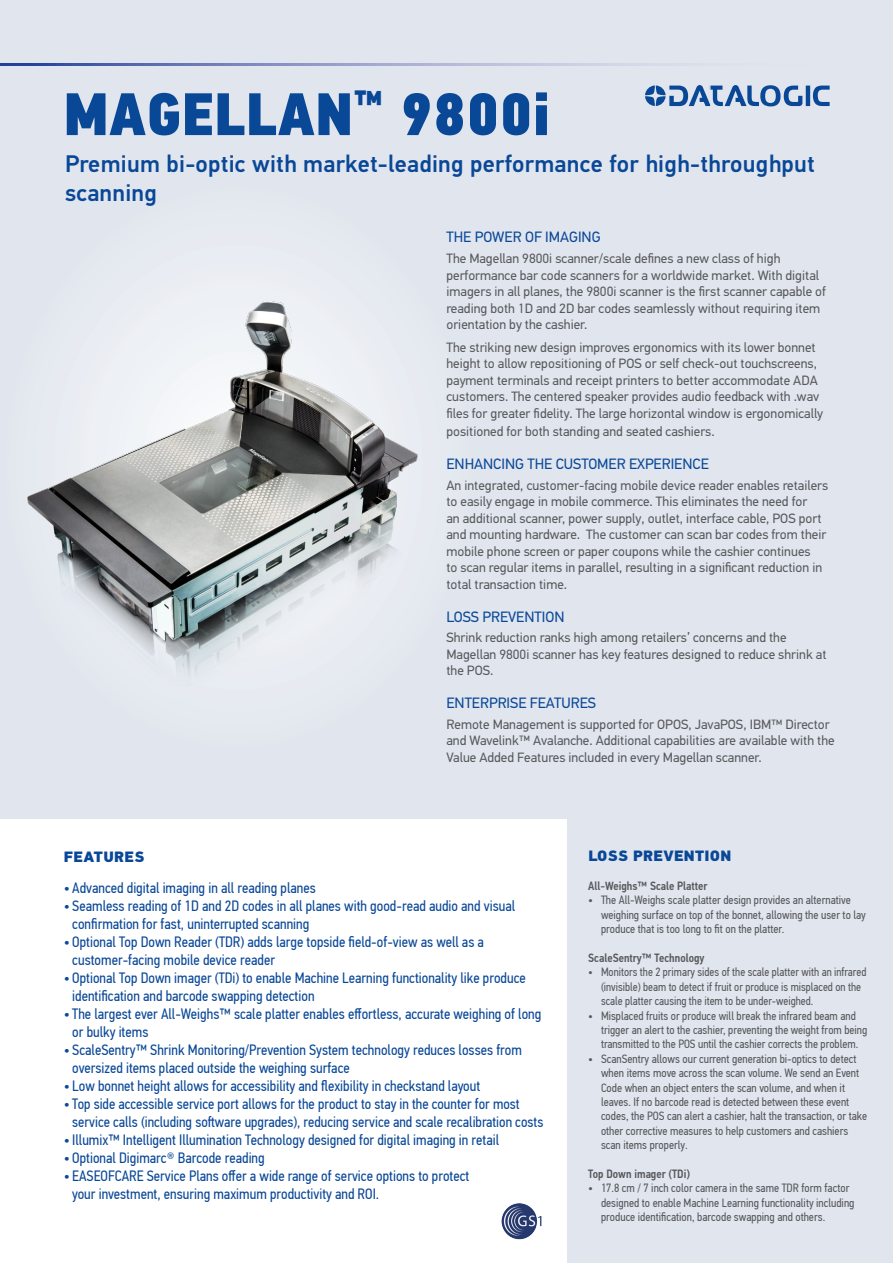
<style>
.page{position:relative;width:893px;height:1263px;background:#e0e5ee}
.page>*{position:absolute;margin:0;border:0;box-sizing:border-box;transform-origin:0 0}
.t1{font:60px "PF Din Text Cond Pro X Black";letter-spacing:.01em;color:#094797}
.t2{font:500 24px/28.8px "PF Din Text Pro";letter-spacing:.01em;color:#094797}
.t3{font:15px/18px "PF Din Text Cond Pro";color:#094797}
.t4{font:15px "PF Din Text Pro";color:#094797}
.Punto_elenco_grigio{font:900 15px "PF Din Text Pro";letter-spacing:.02em;color:#094797}
.t5{font:13.5px/16.5px "PF Din Text Pro";color:#57585a}
.t6{font:12px/14.4px "PF Din Text Cond Pro";color:#57585a}
.featureitem{font:500 12px "PF Din Text Cond Pro";color:#57585a}
</style>
<div class="page">
<svg style="left:0;top:64px;width:652px;height:1px"></svg>
<img style="left:27px;top:298px;width:391px;height:373px">
<div style="left:0;top:820px;width:567px;height:443px;background:#fff"></div>
<img style="left:501px;top:1203px;width:41px;height:37px">
<svg style="left:645px;top:85px;width:185px;height:21px"></svg>
<p class="t1" style="left:64px;top:77px;width:488px">MAGELLAN<sup>™</sup> 9800i</p>
<p class="t2" style="left:65px;top:150px;width:751px">Premium bi-optic with market-leading performance for high-throughput scanning</p>
<p class="t4" style="left:446px;top:228px;width:156px">THE POWER OF IMAGING</p>
<p class="t5" style="left:446px;top:250px;width:381px">The Magellan 9800i scanner/scale defines a new class of high performance bar code scanners for a worldwide market. With digital imagers in all planes, the 9800i scanner is the first scanner capable of reading both 1D and 2D bar codes seamlessly without requiring item orientation by the cashier.</p>
<p class="t5" style="left:446px;top:339px;width:378px">The striking new design improves ergonomics with its lower bonnet height to allow repositioning of POS or self check-out touchscreens, payment terminals and receipt printers to better accommodate ADA customers. The centered speaker provides audio feedback with .wav files for greater fidelity. The large horizontal window is ergonomically</p>
<p class="t5" style="left:446px;top:423px;width:270px">positioned for both standing and seated cashiers.</p>
<p class="t4" style="left:446px;top:455px;width:264px">ENHANCING THE CUSTOMER EXPERIENCE</p>
<p class="t5" style="left:446px;top:477px;width:383px">An integrated, customer-facing mobile device reader enables retailers to easily engage in mobile commerce. This eliminates the need for<br>an additional scanner, power supply, outlet, interface cable, POS port and mounting hardware. The customer can scan bar codes from their mobile phone screen or paper coupons while the cashier continues<br>to scan regular items in parallel, resulting in a significant reduction in total transaction time.</p>
<p class="t4" style="left:446px;top:607px;width:120px">LOSS PREVENTION</p>
<p class="t5" style="left:446px;top:629px;width:382px">Shrink reduction ranks high among retailers’ concerns and the<br>Magellan 9800i scanner has key features designed to reduce shrink at the POS.</p>
<p class="t4" style="left:446px;top:694px;width:151px">ENTERPRISE FEATURES</p>
<p class="t5" style="left:446px;top:716px;width:390px">Remote Management is supported for OPOS, JavaPOS, IBM™ Director and Wavelink™ Avalanche. Additional capabilities are available with the<br>Value Added Features included in every Magellan scanner.</p>
<p class="Punto_elenco_grigio" style="left:64px;top:847px;width:82px">FEATURES</p>
<p class="t3" style="left:64px;top:879px;width:254px">• Advanced digital imaging in all reading planes</p>
<p class="t3" style="left:72px;top:897px;width:444px;text-indent:-9px">• Seamless reading of 1D and 2D codes in all planes with good-read audio and visual confirmation for fast, uninterrupted scanning</p>
<p class="t3" style="left:72px;top:933px;width:413px;text-indent:-9px">• Optional Top Down Reader (TDR) adds large topside field-of-view as well as a customer-facing mobile device reader</p>
<p class="t3" style="left:72px;top:969px;width:455px;text-indent:-9px">• Optional Top Down imager (TDi) to enable Machine Learning functionality like produce identification and barcode swapping detection</p>
<p class="t3" style="left:72px;top:1005px;width:471px;text-indent:-9px">• The largest ever All-Weighs™ scale platter enables effortless, accurate weighing of long or bulky items</p>
<p class="t3" style="left:72px;top:1041px;width:451px;text-indent:-9px">• ScaleSentry™ Shrink Monitoring/Prevention System technology reduces losses from oversized items placed outside the weighing surface</p>
<p class="t3" style="left:64px;top:1077px;width:418px">• Low bonnet height allows for accessibility and flexibility in checkstand layout</p>
<p class="t3" style="left:72px;top:1095px;width:473px;text-indent:-9px">• Top side accessible service port allows for the product to stay in the counter for most service calls (including software upgrades), reducing service and scale recalibration costs</p>
<p class="t3" style="left:64px;top:1131px;width:437px">• Illumix™ Intelligent Illumination Technology designed for digital imaging in retail</p>
<p class="t3" style="left:64px;top:1149px;width:202px">• Optional Digimarc® Barcode reading</p>
<p class="t3" style="left:72px;top:1167px;width:399px;text-indent:-9px">• EASEOFCARE Service Plans offer a wide range of service options to protect your investment, ensuring maximum productivity and ROI.</p>
<p class="Punto_elenco_grigio" style="left:588px;top:846px;width:144px">LOSS PREVENTION</p>
<p class="featureitem" style="left:588px;top:878px;width:121px">All-Weighs™ Scale Platter</p>
<p class="t6" style="left:601px;top:893px;width:266px;text-indent:-13px">• The All-Weighs scale platter design provides an alternative weighing surface on top of the bonnet, allowing the user to lay produce that is too long to fit on the platter.</p>
<p class="featureitem" style="left:588px;top:950px;width:118px">ScaleSentry™ Technology</p>
<p class="t6" style="left:601px;top:965px;width:267px;text-indent:-13px">• Monitors the 2 primary sides of the scale platter with an infrared (invisible) beam to detect if fruit or produce is misplaced on the scale platter causing the item to be under-weighed.</p>
<p class="t6" style="left:601px;top:1008px;width:268px;text-indent:-13px">• Misplaced fruits or produce will break the infrared beam and trigger an alert to the cashier, preventing the weight from being transmitted to the POS until the cashier corrects the problem.</p>
<p class="t6" style="left:601px;top:1051px;width:268px;text-indent:-13px">• ScanSentry allows our current generation bi-optics to detect when items move across the scan volume. We send an Event Code when an object enters the scan volume, and when it leaves. If no barcode read is detected between these event codes, the POS can alert a cashier, halt the transaction, or take other corrective measures to help customers and cashiers scan items properly.</p>
<p class="featureitem" style="left:588px;top:1166px;width:103px">Top Down imager (TDi)</p>
<p class="t6" style="left:601px;top:1181px;width:255px;text-indent:-13px">• 17.8 cm / 7 inch color camera in the same TDR form factor designed to enable Machine Learning functionality including produce identification, barcode swapping and others.</p>
</div>
